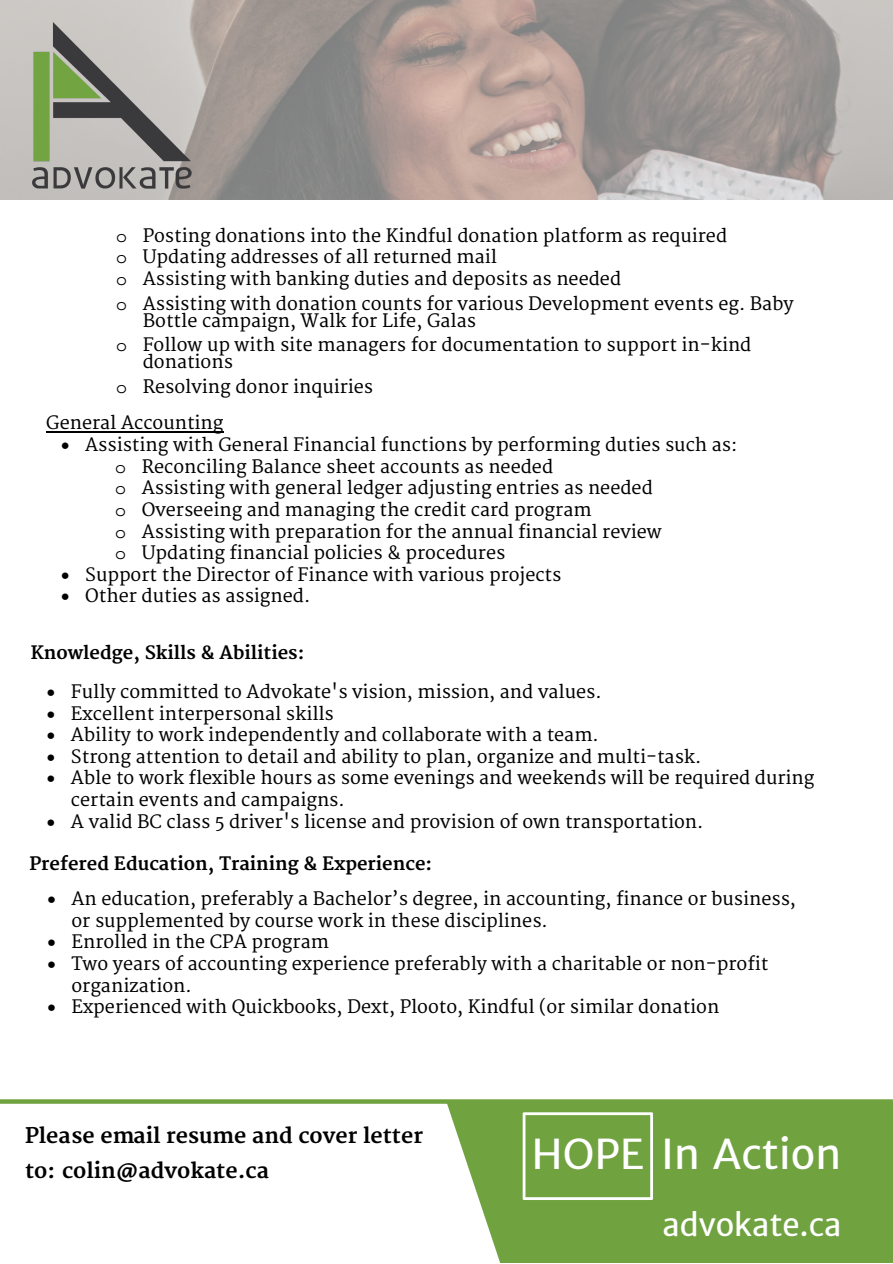
<style>
.page{position:relative;width:893px;height:1264px;background:#fff}
.page>*{position:absolute;margin:0;border:0;box-sizing:border-box;transform-origin:0 0}
.t1{font:41.4px "Merriweather Sans";color:#fff}
.t2{font:31.35px "Merriweather Sans";color:#fff}
.t3{font:700 21px/35.8px "Merriweather";color:#000}
.t4{font:18px/21.6px "Merriweather";color:#000}
.t5{font:700 18px "Merriweather";color:#000}
.s1{font-family:"Courier Std"}
</style>
<div class="page">
<img style="left:214px;top:0;width:678px;height:200px">
<img style="left:0;top:0;width:214px;height:200px">
<svg style="left:0;top:1099px;width:892px;height:4px;background:#7daa51"></svg>
<div style="left:446px;top:1101px;width:446px;height:161px;background:#70a240"></div>
<svg style="left:522px;top:1112px;width:131px;height:87px"></svg>
<hr style="left:46px;top:431px;width:177px;height:2px;background:#000">
<p class="t4" style="left:116px;top:225px;width:612px"><span class="s1">o</span> Posting donations into the Kindful donation platform as required <span class="s1">o</span> Updating addresses of all returned mail<br><span class="s1">o</span> Assisting with banking duties and deposits as needed</p>
<p class="t4" style="left:143px;top:295px;width:652px;line-height:17.1px;text-indent:-27px"><span class="s1">o</span> Assisting with donation counts for various Development events eg. Baby<br>Bottle campaign, Walk for Life, Galas</p>
<p class="t4" style="left:143px;top:336px;width:610px;line-height:17.1px;text-indent:-27px"><span class="s1">o</span> Follow up with site managers for documentation to support in-kind donations</p>
<p class="t4" style="left:116px;top:376px;width:258px"><span class="s1">o</span> Resolving donor inquiries</p>
<p class="t4" style="left:46px;top:413px;width:179px">General Accounting</p>
<p class="t4" style="left:115px;top:434px;width:623px;text-indent:-54px">• Assisting with General Financial functions by performing duties such as: <span class="s1">o</span> Reconciling Balance sheet accounts as needed<br><span class="s1">o</span> Assisting with general ledger adjusting entries as needed<br><span class="s1">o</span> Overseeing and managing the credit card program<br><span class="s1">o</span> Assisting with preparation for the annual financial review<br><span class="s1">o</span> Updating financial policies &amp; procedures</p>
<p class="t4" style="left:61px;top:564px;width:501px">• Support the Director of Finance with various projects</p>
<p class="t4" style="left:61px;top:586px;width:250px">• Other duties as assigned.</p>
<p class="t5" style="left:31px;top:642px;width:275px">Knowledge, Skills &amp; Abilities:</p>
<p class="t4" style="left:47px;top:681px;width:556px">• Fully committed to Advokate's vision, mission, and values.</p>
<p class="t4" style="left:47px;top:703px;width:288px">• Excellent interpersonal skills</p>
<p class="t4" style="left:47px;top:724px;width:553px">• Ability to work independently and collaborate with a team.</p>
<p class="t4" style="left:47px;top:746px;width:655px">• Strong attention to detail and ability to plan, organize and multi-task.</p>
<p class="t4" style="left:71px;top:768px;width:744px;text-indent:-24px">• Able to work flexible hours as some evenings and weekends will be required during certain events and campaigns.</p>
<p class="t4" style="left:47px;top:811px;width:658px">• A valid BC class 5 driver's license and provision of own transportation.</p>
<p class="t5" style="left:29px;top:852px;width:404px">Prefered Education, Training &amp; Experience:</p>
<p class="t4" style="left:71px;top:888px;width:726px;text-indent:-24px">• An education, preferably a Bachelor’s degree, in accounting, finance or business, or supplemented by course work in these disciplines.</p>
<p class="t4" style="left:47px;top:932px;width:283px">• Enrolled in the CPA program</p>
<p class="t4" style="left:71px;top:953px;width:698px;text-indent:-24px">• Two years of accounting experience preferably with a charitable or non-profit organization.</p>
<p class="t4" style="left:47px;top:996px;width:673px">• Experienced with Quickbooks, Dext, Plooto, Kindful (or similar donation</p>
<p class="t3" style="left:25px;top:1117px;width:399px">Please email resume and cover letter to: colin@advokate.ca</p>
<h1 class="t1" style="left:531px;top:1128px;width:311px">HOPE In Action</h1>
<h2 class="t2" style="left:662px;top:1205px;width:180px">advokate.ca</h2>
</div>
